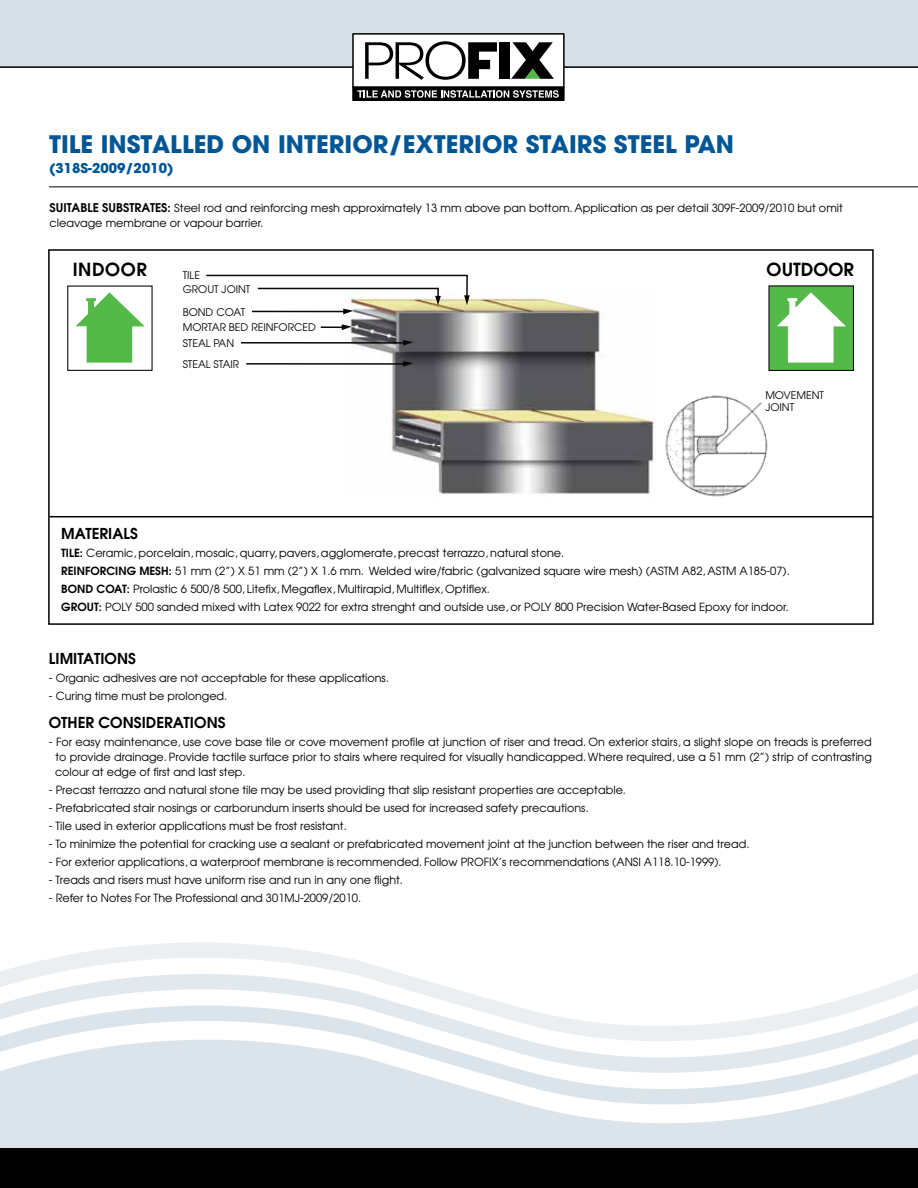
<style>
.page{position:relative;width:918px;height:1188px;background:#fff}
.page>*{position:absolute;margin:0;border:0;box-sizing:border-box;transform-origin:0 0}
.t1{font:700 24px "Avant Garde";color:#005695}
.t2{font:600 18px "Avant Garde";color:#000}
.t3{font:600 15px "Avant Garde";color:#000}
.t4{font:700 13.5px "Avant Garde";color:#005695}
.t5{font:11.25px/15px "Avant Garde";color:#000}
.t6{font:10.5px/15.6px "Avant Garde";color:#000}
.s1{font-weight:600;font-size:12px}
.s2{font-weight:600}
</style>
<div class="page">
<div style="left:48px;top:249px;width:826px;height:376px;border:2px solid #000"></div>
<img style="left:346px;top:290px;width:309px;height:207px">
<div style="left:0;top:1126px;width:918px;height:23px;background:#dae4ea"></div>
<svg style="left:0;top:1083px;width:918px;height:43px;fill:#dae4ea"></svg>
<svg style="left:0;top:1051px;width:918px;height:32px;fill:#dae4ea"></svg>
<svg style="left:0;top:942px;width:918px;height:109px"></svg>
<div style="left:0;top:1149px;width:918px;height:39px;background:#000"></div>
<div style="left:0;top:0;width:918px;height:67px;background:#d5e0e7"></div>
<hr style="left:0;top:66px;width:918px;height:2px;background:#000">
<hr style="left:49px;top:187px;width:869px;height:1px;background:#000">
<svg style="left:76px;top:292px;width:69px;height:71px"></svg>
<div style="left:768px;top:285px;width:86px;height:86px;background:#54b948;border:1px solid #000"></div>
<svg style="left:777px;top:292px;width:69px;height:71px"></svg>
<img style="left:666px;top:395px;width:101px;height:44px">
<hr style="left:49px;top:516px;width:824px;height:1px;background:#000">
<svg style="left:206px;top:274px;width:264px;height:40px"></svg>
<hr style="left:252px;top:311px;width:92px;height:1px;background:#080808">
<svg style="left:403px;top:340px;width:10px;height:6px"></svg>
<hr style="left:241px;top:342px;width:163px;height:2px;background:#080808">
<svg style="left:403px;top:361px;width:10px;height:6px"></svg>
<hr style="left:246px;top:363px;width:158px;height:2px;background:#080808">
<svg style="left:342px;top:324px;width:10px;height:6px"></svg>
<hr style="left:321px;top:326px;width:22px;height:2px;background:#080808">
<div style="left:353px;top:34px;width:211px;height:53px;background:#fff"></div>
<div style="left:352px;top:33px;width:213px;height:55px;border:2px solid #000"></div>
<svg style="left:365px;top:41px;width:132px;height:39px"></svg>
<div style="left:499px;top:42px;width:11px;height:37px;background:#000"></div>
<svg style="left:511px;top:42px;width:43px;height:37px"></svg>
<div style="left:352px;top:87px;width:213px;height:14px;border:2px solid #000"></div>
<svg style="left:357px;top:90px;width:202px;height:8px;background:#696969"></svg>
<h1 class="t1" style="left:49px;top:129px;width:687px">TILE INSTALLED ON INTERIOR/EXTERIOR STAIRS STEEL PAN</h1>
<p class="t4" style="left:49px;top:159px;width:126px">(318S-2009/2010)</p>
<p class="t5" style="left:50px;top:200px;width:795px"><span class="s1">SUITABLE SUBSTRATES:</span> Steel rod and reinforcing mesh approximately 13 mm above pan bottom. Application as per detail 309F-2009/2010 but omit cleavage membrane or vapour barrier.</p>
<h2 class="t2" style="left:73px;top:258px;width:76px">INDOOR</h2>
<p class="t6" style="left:183px;top:268px;width:19px">TILE</p>
<h2 class="t2" style="left:767px;top:258px;width:89px">OUTDOOR</h2>
<p class="t6" style="left:183px;top:281px;width:69px">GROUT JOINT</p>
<p class="t6" style="left:183px;top:304px;width:135px">BOND COAT<br>MORTAR BED REINFORCED<br>STEAL PAN</p>
<p class="t6" style="left:183px;top:356px;width:58px">STEAL STAIR</p>
<p class="t6" style="left:765px;top:389px;width:60px;line-height:12px">MOVEMENT<br>JOINT</p>
<h3 class="t3" style="left:61px;top:524px;width:78px">MATERIALS</h3>
<p class="t5" style="left:61px;top:544px;width:730px;line-height:18px"><span class="s2">TILE:</span> Ceramic, porcelain, mosaic, quarry, pavers, agglomerate, precast terrazzo, natural stone.<br><span class="s2">REINFORCING MESH:</span> 51 mm (2’’) X 51 mm (2’’) X 1.6 mm. Welded wire/fabric (galvanized square wire mesh) (ASTM A82, ASTM A185-07).<br><span class="s2">BOND COAT:</span> Prolastic 6 500/8 500, Litefix, Megaflex, Multirapid, Multiflex, Optiflex.<br><span class="s2">GROUT:</span> POLY 500 sanded mixed with Latex 9022 for extra strenght and outside use, or POLY 800 Precision Water-Based Epoxy for indoor.</p>
<h3 class="t3" style="left:49px;top:648px;width:89px">LIMITATIONS</h3>
<p class="t5" style="left:49px;top:670px;width:342px">- Organic adhesives are not acceptable for these applications.</p>
<p class="t5" style="left:49px;top:688px;width:180px">- Curing time must be prolonged.</p>
<h3 class="t3" style="left:49px;top:713px;width:178px">OTHER CONSIDERATIONS</h3>
<p class="t5" style="left:55px;top:734px;width:818px;text-align:justify;text-indent:-6px">- For easy maintenance, use cove base tile or cove movement profile at junction of riser and tread. On exterior stairs, a slight slope on treads is preferred to provide drainage. Provide tactile surface prior to stairs where required for visually handicapped. Where required, use a 51 mm (2’’) strip of contrasting colour at edge of first and last step.</p>
<p class="t5" style="left:49px;top:782px;width:579px">- Precast terrazzo and natural stone tile may be used providing that slip resistant properties are acceptable.</p>
<p class="t5" style="left:49px;top:800px;width:541px">- Prefabricated stair nosings or carborundum inserts should be used for increased safety precautions.</p>
<p class="t5" style="left:49px;top:818px;width:299px">- Tile used in exterior applications must be frost resistant.</p>
<p class="t5" style="left:49px;top:836px;width:702px">- To minimize the potential for cracking use a sealant or prefabricated movement joint at the junction between the riser and tread.</p>
<p class="t5" style="left:49px;top:854px;width:674px">- For exterior applications, a waterproof membrane is recommended. Follow PROFIX’s recommendations (ANSI A118.10-1999).</p>
<p class="t5" style="left:49px;top:872px;width:356px">- Treads and risers must have uniform rise and run in any one flight.</p>
<p class="t5" style="left:49px;top:890px;width:314px">- Refer to Notes For The Professional and 301MJ-2009/2010.</p>
</div>
